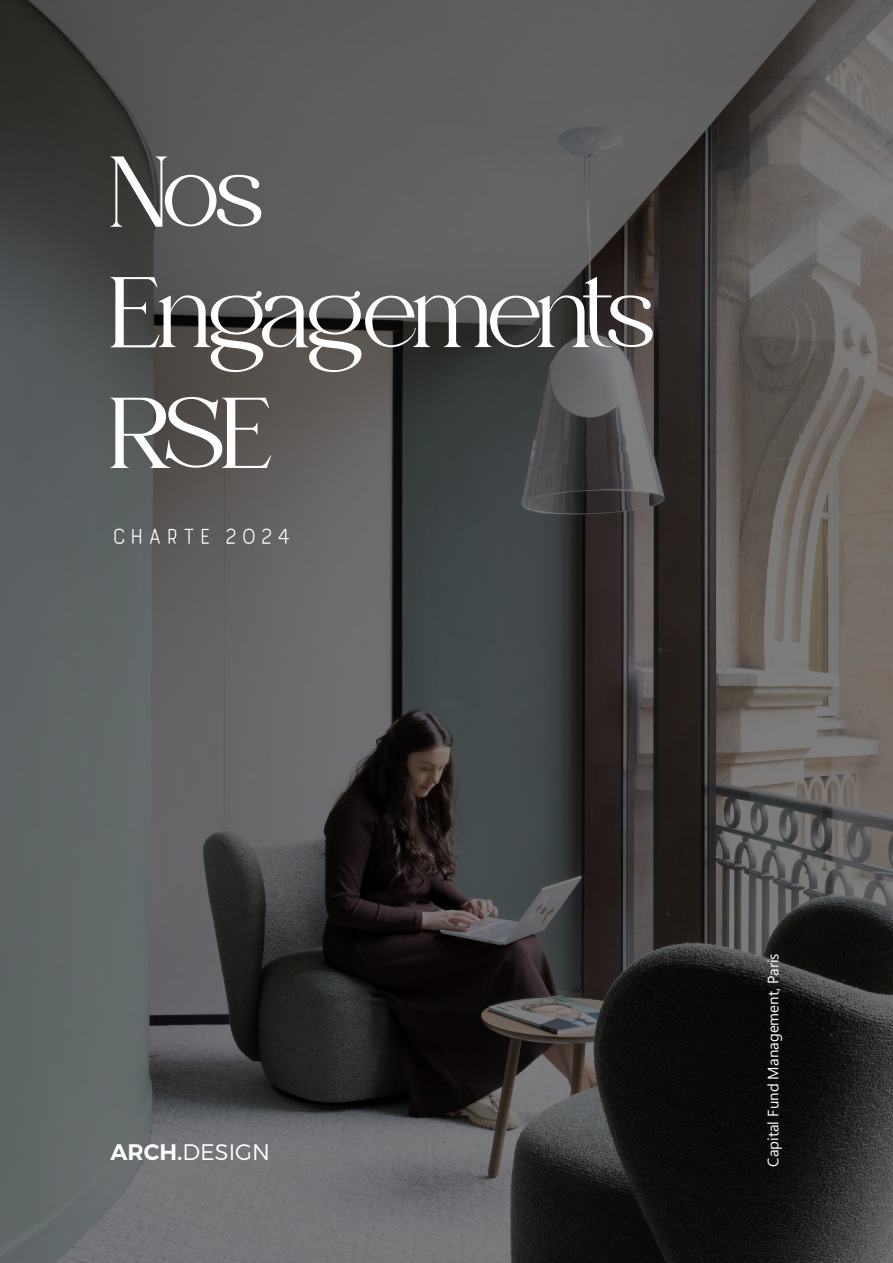
<style>
.page{position:relative;width:893px;height:1263px;background:#fff}
.page>*{position:absolute;margin:0;border:0;box-sizing:border-box;transform-origin:0 0}
.t1{font:100.5px/120.6px "Cherie DEMO";letter-spacing:-.06em;color:#fff}
.t2{font:33px "Burford Rustic Line Regular 2";color:#fff}
.t3{font:300 22.5px "Montserrat";color:#fff}
.t4{font:15px "Segoe UI";color:#fff}
.s1{font-weight:600}
</style>
<div class="page">
<img style="left:0;top:0;width:893px;height:1263px">
<h1 class="t1" style="left:111px;top:141px;width:548px">Nos<br>Engagements<br>RSE</h1>
<h2 class="t2" style="left:111px;top:514px;width:183px">CHARTE 2024</h2>
<h3 class="t3" style="left:111px;top:1134px;width:161px"><span class="s1">ARCH.</span>DESIGN</h3>
<p class="t4" style="left:759px;top:1166px;width:215px;rotate:-90deg">Capital Fund Management, Paris</p>
</div>
